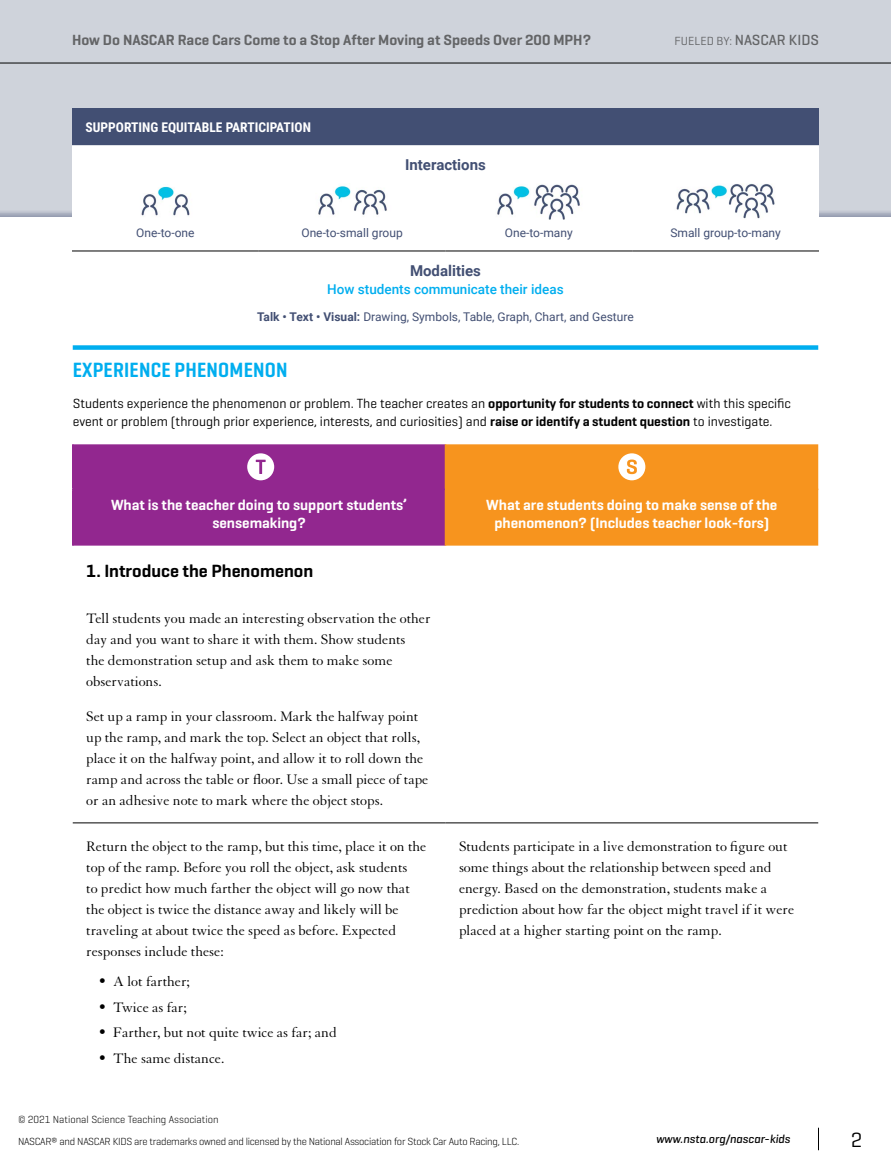
<style>
.page{position:relative;width:891px;height:1175px;background:#fff}
.page>*{position:absolute;margin:0;border:0;box-sizing:border-box;transform-origin:0 0}
.t1{font:600 21px "Geogrotesque Cond";letter-spacing:.01em;color:#00aeef}
.t2{font:21px "Geogrotesque";color:#000}
.t3{font:600 18px "Geogrotesque";color:#000}
.t4{font:15px/21px "Granjon LT Std";color:#000}
.t5{font:600 15px/18px "Geogrotesque";color:#fff;text-align:center}
.t6{font:600 15px "Geogrotesque";color:#636466}
.t7{font:700 15px "Roboto";color:#424f73}
.t8{font:500 15px "Geogrotesque";color:#636466}
.t9{font:13.5px/18px "Geogrotesque";color:#000}
.t10{font:700 13.5px "Roboto Condensed";color:#fff}
.t11{font:500 13.5px "Roboto";color:#00aeef}
.t12{font:12px "Roboto";color:#424f73}
.t13{font:italic 500 12px "Geogrotesque";color:#000}
.t14{font:300 10.5px/22.5px "Geogrotesque";letter-spacing:-.025em;color:#000}
.s1{font-weight:400;font-size:12px}
.s2{font-weight:700}
.s3{font-weight:600}
.s4{font-family:"Helvetica LT Std"}
</style>
<div class="page">
<div style="left:0;top:0;width:891px;height:216px;background:#cfd3db"></div>
<div style="left:72px;top:108px;width:747px;height:37px;background:#424f73"></div>
<div style="left:72px;top:145px;width:747px;height:107px;background:#fff"></div>
<hr style="left:72px;top:250px;width:187px;height:1px;background:#000">
<hr style="left:259px;top:250px;width:187px;height:1px;background:#000">
<hr style="left:446px;top:250px;width:186px;height:1px;background:#000">
<hr style="left:632px;top:250px;width:187px;height:1px;background:#000">
<img style="left:111px;top:183px;width:108px;height:36px">
<img style="left:298px;top:183px;width:108px;height:36px">
<img style="left:485px;top:183px;width:108px;height:36px">
<img style="left:672px;top:183px;width:108px;height:36px">
<hr style="left:72px;top:444px;width:2px;height:44px;background:#92278f">
<hr style="left:72px;top:490px;width:2px;height:55px;background:#92278f">
<hr style="left:72px;top:488px;width:373px;height:2px;background:#92278f">
<hr style="left:73px;top:822px;width:373px;height:1px;background:#000">
<hr style="left:446px;top:822px;width:372px;height:1px;background:#000">
<div style="left:73px;top:345px;width:745px;height:5px;background:#00aeef"></div>
<svg style="left:73px;top:444px;width:745px;height:101px;background:#c56059"></svg>
<svg style="left:818px;top:1127px;width:1px;height:23px"></svg>
<hr style="left:0;top:63px;width:891px;height:1px;background:#000">
<p class="t6" style="left:72px;top:30px;width:521px">How Do NASCAR Race Cars Come to a Stop After Moving at Speeds Over 200 MPH?</p>
<p class="t10" style="left:86px;top:117px;width:227px">SUPPORTING EQUITABLE PARTICIPATION</p>
<p class="t7" style="left:405px;top:154px;width:82px">Interactions</p>
<p class="t8" style="left:675px;top:31px;width:146px"><span class="s1">FUELED BY:</span> NASCAR KIDS</p>
<p class="t12" style="left:136px;top:225px;width:60px">One-to-one</p>
<p class="t12" style="left:301px;top:225px;width:103px">One-to-small group</p>
<p class="t12" style="left:505px;top:225px;width:69px">One-to-many</p>
<p class="t12" style="left:670px;top:225px;width:112px">Small group-to-many</p>
<p class="t7" style="left:410px;top:260px;width:72px">Modalities</p>
<p class="t11" style="left:327px;top:279px;width:238px">How students communicate their ideas</p>
<p class="t12" style="left:257px;top:308px;width:378px"><span class="s2">Talk • Text • Visual:</span> Drawing, Symbols, Table, Graph, Chart, and Gesture</p>
<h1 class="t1" style="left:73px;top:356px;width:216px">EXPERIENCE PHENOMENON</h1>
<p class="t9" style="left:73px;top:394px;width:720px">Students experience the phenomenon or problem. The teacher creates an <span class="s3">opportunity for students to connect</span> with this specific event or problem (through prior experience, interests, and curiosities) and <span class="s3">raise or identify a student question</span> to investigate.</p>
<p class="t5" style="left:111px;top:495px;width:298px">What is the teacher doing to support students’ sensemaking?</p>
<p class="t5" style="left:486px;top:495px;width:293px">What are students doing to make sense of the phenomenon? (Includes teacher look-fors)</p>
<p class="t3" style="left:86px;top:560px;width:228px">1. Introduce the Phenomenon</p>
<p class="t4" style="left:86px;top:608px;width:346px">Tell students you made an interesting observation the other day and you want to share it with them. Show students<br>the demonstration setup and ask them to make some observations.</p>
<p class="t4" style="left:86px;top:706px;width:344px">Set up a ramp in your classroom. Mark the halfway point up the ramp, and mark the top. Select an object that rolls, place it on the halfway point, and allow it to roll down the ramp and across the table or floor. Use a small piece of tape or an adhesive note to mark where the object stops.</p>
<p class="t4" style="left:86px;top:836px;width:342px">Return the object to the ramp, but this time, place it on the top of the ramp. Before you roll the object, ask students<br>to predict how much farther the object will go now that the object is twice the distance away and likely will be traveling at about twice the speed as before. Expected responses include these:</p>
<p class="t4" style="left:100px;top:971px;width:92px"><span class="s4">•</span> A lot farther;</p>
<p class="t4" style="left:100px;top:996px;width:89px"><span class="s4">•</span> Twice as far;</p>
<p class="t4" style="left:100px;top:1022px;width:239px"><span class="s4">•</span> Farther, but not quite twice as far; and</p>
<p class="t4" style="left:100px;top:1047px;width:126px"><span class="s4">•</span> The same distance.</p>
<p class="t4" style="left:459px;top:836px;width:337px">Students participate in a live demonstration to figure out some things about the relationship between speed and energy. Based on the demonstration, students make a prediction about how far the object might travel if it were placed at a higher starting point on the ramp.</p>
<p class="t14" style="left:18px;top:1107px;width:503px">© 2021 National Science Teaching Association<br>NASCAR® and NASCAR KIDS are trademarks owned and licensed by the National Association for Stock Car Auto Racing, LLC.</p>
<p class="t13" style="left:656px;top:1131px;width:136px">www.nsta.org/nascar-kids</p>
<h1 class="t2" style="left:851px;top:1126px;width:13px">2</h1>
</div>
